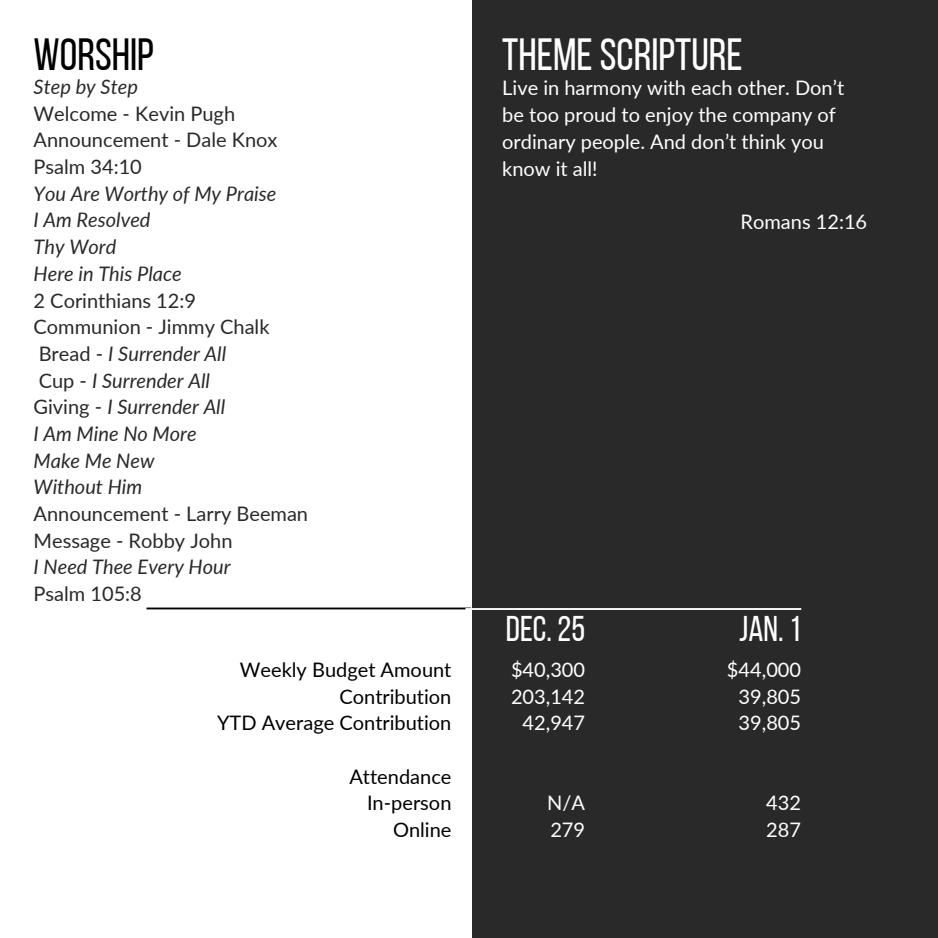
<style>
.page{position:relative;width:938px;height:938px;background:#fff}
.page>*{position:absolute;margin:0;border:0;box-sizing:border-box;transform-origin:0 0}
.t1{font:45px "Bebas Neue";color:#fff}
.t2{font:45px "Bebas Neue";color:#000}
.t3{font:35.75px "Bebas Neue";color:#fff}
.t4{font:italic 20px/26.8px "Lato";color:#2a2929}
.t5{font:20px/26.8px "Lato";color:#fff}
.t6{font:20px/26.8px "Lato";color:#2a2929}
.t7{font:20px/26.8px "Lato";color:#000;text-align:right}
.s1{font-style:normal}
</style>
<div class="page">
<div style="left:472px;top:0;width:466px;height:937px;background:#2a2929"></div>
<hr style="left:146px;top:607px;width:325px;height:2px;background:#000">
<hr style="left:465px;top:608px;width:336px;height:2px;background:#fff">
<h1 class="t2" style="left:34px;top:36px;width:122px">WORSHIP</h1>
<p class="t4" style="left:34px;top:73px;width:106px">Step by Step</p>
<p class="t6" style="left:34px;top:100px;width:245px">Welcome - Kevin Pugh<br>Announcement - Dale Knox<br>Psalm 34:10</p>
<p class="t4" style="left:34px;top:180px;width:244px">You Are Worthy of My Praise<br>I Am Resolved<br>Thy Word<br>Here in This Place</p>
<p class="t4" style="left:34px;top:286px;width:237px"><span class="s1">2 Corinthians 12:9<br>Communion - Jimmy Chalk<br>Bread -</span> I Surrender All<br><span class="s1">Cup -</span> I Surrender All<br><span class="s1">Giving -</span> I Surrender All<br>I Am Mine No More<br>Make Me New<br>Without Him</p>
<p class="t6" style="left:34px;top:500px;width:276px">Announcement - Larry Beeman<br>Message - Robby John</p>
<p class="t4" style="left:34px;top:553px;width:198px">I Need Thee Every Hour</p>
<p class="t6" style="left:34px;top:580px;width:110px">Psalm 105:8</p>
<p class="t7" style="left:217px;top:655px;width:236px">Weekly Budget Amount<br>Contribution<br>YTD Average Contribution</p>
<p class="t7" style="left:349px;top:762px;width:104px">Attendance<br>In-person<br>Online</p>
<h1 class="t1" style="left:502px;top:36px;width:242px">THEMESCRIPTURE</h1>
<p class="t5" style="left:502px;top:74px;width:343px">Live in harmony with each other. Don’t be too proud to enjoy the company of ordinary people. And don’t think you know it all!</p>
<p class="t5" style="left:740px;top:208px;width:128px">Romans 12:16</p>
<h2 class="t3" style="left:506px;top:614px;width:81px">DEC.25</h2>
<h2 class="t3" style="left:739px;top:614px;width:63px">JAN. 1</h2>
<p class="t5" style="left:511px;top:655px;width:76px;text-align:center">$40,300<br>203,142<br>42,947</p>
<p class="t5" style="left:547px;top:789px;width:39px">N/A<br>279</p>
<p class="t5" style="left:727px;top:655px;width:76px;text-align:center">$44,000<br>39,805<br>39,805</p>
<p class="t5" style="left:766px;top:789px;width:36px">432<br>287</p>
</div>
